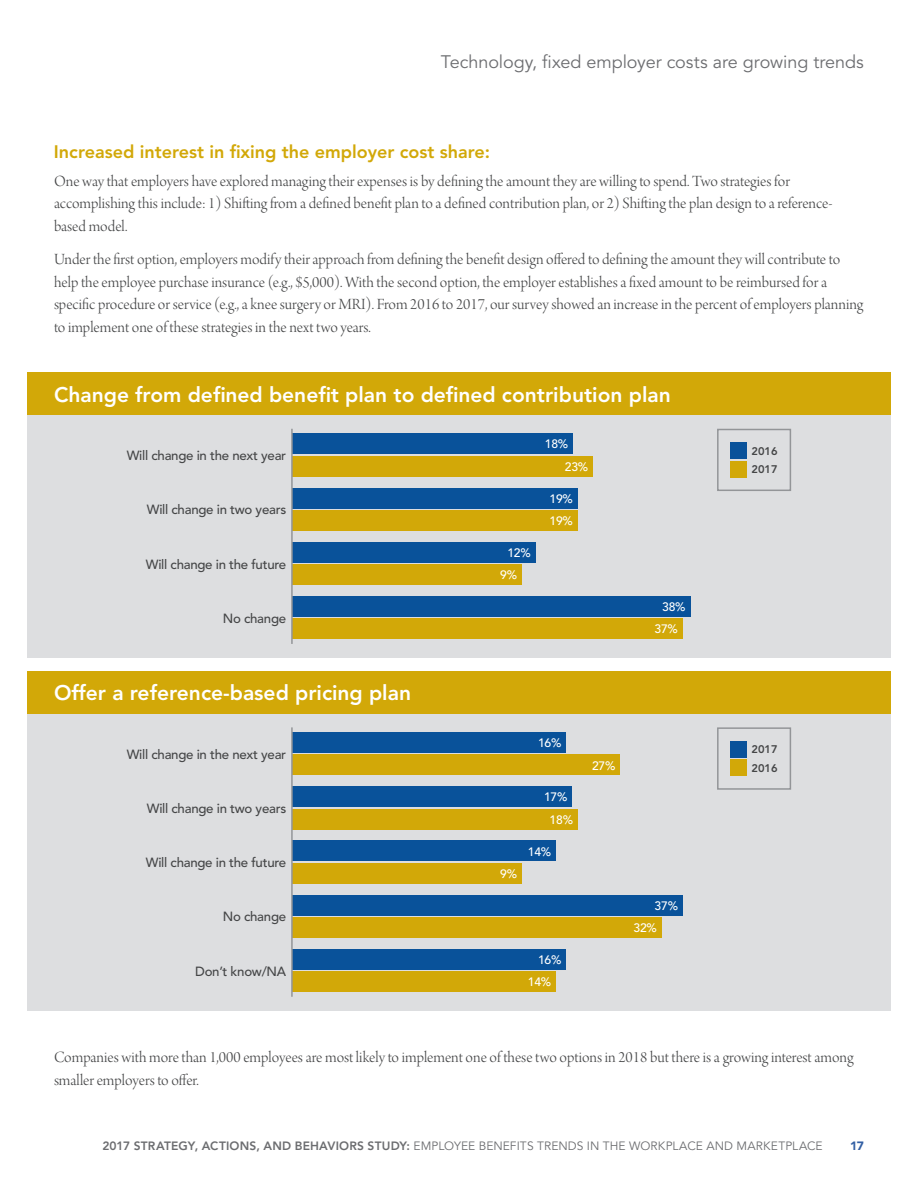
<style>
.page{position:relative;width:918px;height:1188px;background:#fff}
.page>*{position:absolute;margin:0;border:0;box-sizing:border-box;transform-origin:0 0}
.t1{font:800 21px "Avenir";color:#fff}
.t2{font:800 18px "Avenir";color:#d2a808}
.t3{font:18px "Avenir";letter-spacing:-.005em;color:#6c6d70}
.t4{font:16.5px/22.5px "Arno Pro Light Display";color:#454647}
.t5{font:500 13.2px "Avenir";letter-spacing:-.02em;color:#454647}
.t6{font:500 12.15px/22.5px "Avenir";letter-spacing:-.02em;color:#fff}
.t7{font:12px "Avenir";letter-spacing:.01em;color:#6c6d70}
.t8{font:900 12px "Avenir";color:#325fa4}
.t9{font:800 11.1px/18.8px "Avenir";color:#454647}
.s1{font-weight:800}
</style>
<div class="page">
<div style="left:27px;top:714px;width:864px;height:296px;background:#dddee0"></div>
<div style="left:27px;top:415px;width:864px;height:242px;background:#dddee0"></div>
<div style="left:27px;top:372px;width:864px;height:43px;background:#d2a808"></div>
<div style="left:27px;top:671px;width:864px;height:43px;background:#d2a808"></div>
<div style="left:731px;top:442px;width:16px;height:17px;background:#09529a"></div>
<div style="left:731px;top:461px;width:16px;height:17px;background:#d2a808"></div>
<div style="left:717px;top:429px;width:74px;height:62px;border:2px solid #939598"></div>
<div style="left:292px;top:434px;width:281px;height:20px;background:#09529a"></div>
<div style="left:292px;top:456px;width:301px;height:20px;background:#d2a808"></div>
<div style="left:292px;top:488px;width:285px;height:20px;background:#09529a"></div>
<div style="left:292px;top:510px;width:285px;height:21px;background:#d2a808"></div>
<div style="left:292px;top:542px;width:243px;height:20px;background:#09529a"></div>
<div style="left:292px;top:565px;width:230px;height:20px;background:#d2a808"></div>
<div style="left:292px;top:596px;width:398px;height:21px;background:#09529a"></div>
<div style="left:292px;top:619px;width:390px;height:20px;background:#d2a808"></div>
<hr style="left:291px;top:429px;width:2px;height:215px;background:#939598">
<div style="left:292px;top:732px;width:274px;height:21px;background:#09529a"></div>
<div style="left:292px;top:755px;width:328px;height:20px;background:#d2a808"></div>
<div style="left:292px;top:787px;width:280px;height:20px;background:#09529a"></div>
<div style="left:292px;top:809px;width:285px;height:20px;background:#d2a808"></div>
<div style="left:292px;top:841px;width:264px;height:20px;background:#09529a"></div>
<div style="left:292px;top:863px;width:230px;height:20px;background:#d2a808"></div>
<div style="left:292px;top:895px;width:390px;height:20px;background:#09529a"></div>
<div style="left:292px;top:917px;width:369px;height:21px;background:#d2a808"></div>
<div style="left:292px;top:949px;width:274px;height:20px;background:#09529a"></div>
<div style="left:292px;top:972px;width:264px;height:20px;background:#d2a808"></div>
<div style="left:731px;top:741px;width:16px;height:16px;background:#09529a"></div>
<div style="left:731px;top:760px;width:16px;height:16px;background:#d2a808"></div>
<div style="left:717px;top:727px;width:74px;height:63px;border:2px solid #939598"></div>
<hr style="left:291px;top:727px;width:2px;height:270px;background:#939598">
<p class="t3" style="left:441px;top:51px;width:425px">Technology, fixed employer costs are growing trends</p>
<p class="t2" style="left:54px;top:141px;width:438px">Increased interest in fixing the employer cost share:</p>
<p class="t4" style="left:54px;top:171px;width:780px">One way that employers have explored managing their expenses is by defining the amount they are willing to spend. Two strategies for accomplishing this include: 1) Shifting from a defined benefit plan to a defined contribution plan, or 2) Shifting the plan design to a reference&shy;based model.</p>
<p class="t4" style="left:54px;top:249px;width:811px">Under the first option, employers modify their approach from defining the benefit design offered to defining the amount they will contribute to help the employee purchase insurance (e.g., $5,000). With the second option, the employer establishes a fixed amount to be reimbursed for a specific procedure or service (e.g., a knee surgery or MRI). From 2016 to 2017, our survey showed an increase in the percent of employers planning to implement one of these strategies in the next two years.</p>
<p class="t1" style="left:54px;top:382px;width:618px">Change from defined benefit plan to defined contribution plan</p>
<p class="t5" style="left:127px;top:448px;width:161px">Will change in the next year</p>
<p class="t5" style="left:147px;top:502px;width:141px">Will change in two years</p>
<p class="t5" style="left:146px;top:556px;width:142px">Will change in the future</p>
<p class="t5" style="left:223px;top:610px;width:65px">No change</p>
<p class="t1" style="left:54px;top:681px;width:359px">Offer a reference-based pricing plan</p>
<p class="t5" style="left:127px;top:747px;width:161px">Will change in the next year</p>
<p class="t5" style="left:147px;top:801px;width:141px">Will change in two years</p>
<p class="t5" style="left:146px;top:855px;width:142px">Will change in the future</p>
<p class="t5" style="left:223px;top:909px;width:65px">No change</p>
<p class="t5" style="left:195px;top:963px;width:93px">Don’t know/NA</p>
<p class="t6" style="left:507px;top:542px;width:25px">12%</p>
<p class="t6" style="left:500px;top:564px;width:18px">9%</p>
<p class="t6" style="left:565px;top:433px;width:25px;text-indent:-20px">18%<br>23%</p>
<p class="t6" style="left:550px;top:488px;width:25px">19%<br>19%</p>
<p class="t6" style="left:655px;top:596px;width:33px;text-indent:8px">38%<br>37%</p>
<p class="t6" style="left:538px;top:732px;width:25px">16%</p>
<p class="t6" style="left:500px;top:863px;width:18px">9%</p>
<p class="t6" style="left:544px;top:786px;width:30px;text-align:center">17%<br>18%</p>
<p class="t6" style="left:528px;top:840px;width:25px">14%</p>
<p class="t6" style="left:528px;top:949px;width:35px;text-indent:10px">16%<br>14%</p>
<p class="t6" style="left:592px;top:754px;width:25px">27%</p>
<p class="t6" style="left:634px;top:895px;width:46px;text-indent:21px">37%<br>32%</p>
<p class="t9" style="left:752px;top:441px;width:28px">2016<br>2017</p>
<p class="t9" style="left:752px;top:740px;width:28px">2017<br>2016</p>
<p class="t4" style="left:54px;top:1047px;width:801px">Companies with more than 1,000 employees are most likely to implement one of these two options in 2018 but there is a growing interest among smaller employers to offer.</p>
<p class="t7" style="left:102px;top:1139px;width:722px"><span class="s1">2017 STRATEGY, ACTIONS, AND BEHAVIORS STUDY:</span> EMPLOYEE BENEFITS TRENDS IN THE WORKPLACE AND MARKETPLACE</p>
<p class="t8" style="left:850px;top:1139px;width:15px">17</p>
</div>
